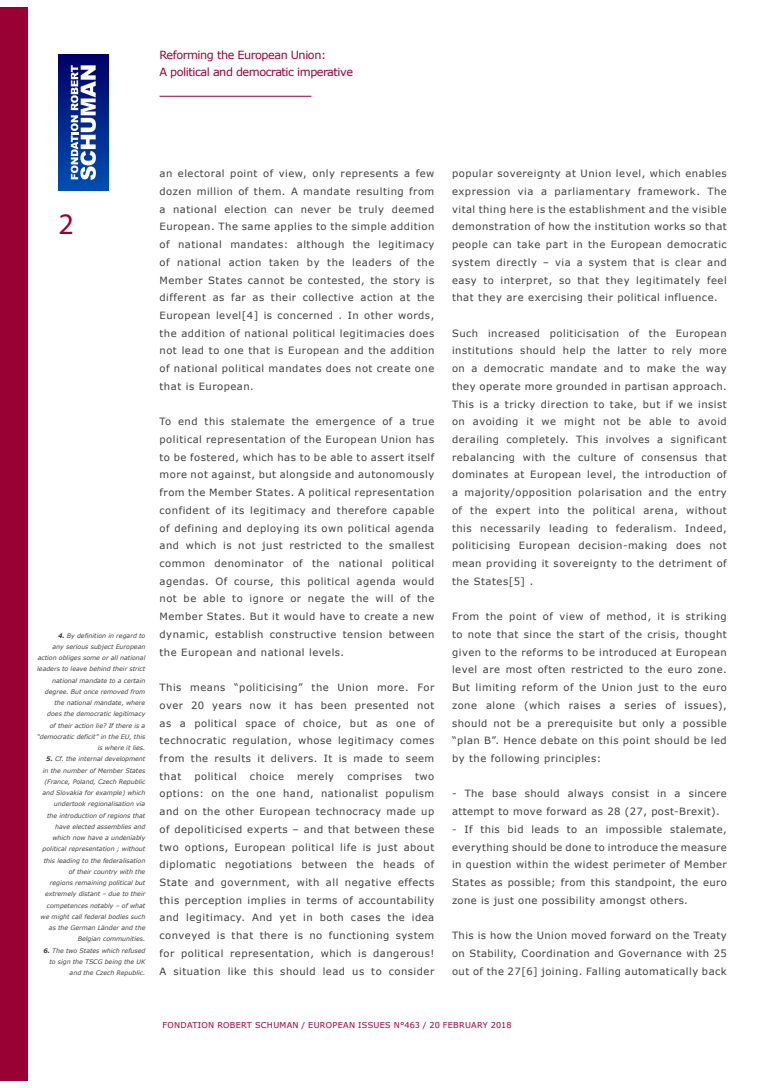
<style>
.page{position:relative;width:780px;height:1088px;background:#fff}
.page>*{position:absolute;margin:0;border:0;box-sizing:border-box;transform-origin:0 0}
.t1{font:30px "Myriad Pro";color:#990134}
.t2{font:11.25px/16.2px "Verdana";letter-spacing:-.04em;color:#990134}
.Texte_courant{font:10px/17.8px "Verdana";letter-spacing:.05em;color:#3e3e40;text-align:justify}
.t3{font:8.12px "Verdana";letter-spacing:.035em;color:#990134}
.Légende_à_gauche{font:italic 6.25px/11.2px "Verdana";color:#3e3e40;text-align:right}
.s1{font-weight:700}
</style>
<div class="page">
<div style="left:0;top:8px;width:28px;height:1073px;background:#990134"></div>
<svg style="left:58px;top:55px;width:50px;height:135px;background:#00278d"></svg>
<svg style="left:71px;top:65px;width:25px;height:115px"></svg>
<hr style="left:159px;top:96px;width:152px;height:1px;background:#990134">
<p class="t2" style="left:159px;top:47px;width:195px">Reforming the European Union:<br>A political and democratic imperative</p>
<h1 class="t1" style="left:58px;top:206px;width:17px">2</h1>
<p class="Légende_à_gauche" style="left:37px;top:629px;width:110px"><span class="s1">4.</span> By definition in regard to<br>any serious subject European action obliges some or all national leaders to leave behind their strict national mandate to a certain degree. But once removed from the national mandate, where<br>does the democratic legitimacy<br>of their action lie? If there is a “democratic deficit” in the EU, this is where it lies.</p>
<p class="Légende_à_gauche" style="left:41px;top:753px;width:106px"><span class="s1">5.</span> Cf. the internal development in the number of Member States (France, Poland, Czech Republic and Slovakia for example) which undertook regionalisation via<br>the introduction of regions that have elected assemblies and which now have a undeniably political representation ; without this leading to the federalisation of their country with the<br>regions remaining political but extremely distant – due to their competences notably – of what we might call federal bodies such as the German Länder and the<br>Belgian communities.</p>
<p class="Légende_à_gauche" style="left:43px;top:944px;width:103px"><span class="s1">6.</span> The two States which refused to sign the TSCG being the UK and the Czech Republic.</p>
<p class="Texte_courant" style="left:159px;top:165px;width:276px">an electoral point of view, only represents a few dozen million of them. A mandate resulting from a national election can never be truly deemed European. The same applies to the simple addition of national mandates: although the legitimacy of national action taken by the leaders of the Member States cannot be contested, the story is different as far as their collective action at the European level[4] is concerned . In other words, the addition of national political legitimacies does not lead to one that is European and the addition of national political mandates does not create one that is European.</p>
<p class="Texte_courant" style="left:159px;top:413px;width:276px">To end this stalemate the emergence of a true political representation of the European Union has to be fostered, which has to be able to assert itself more not against, but alongside and autonomously from the Member States. A political representation confident of its legitimacy and therefore capable of defining and deploying its own political agenda and which is not just restricted to the smallest common denominator of the national political agendas. Of course, this political agenda would not be able to ignore or negate the will of the Member States. But it would have to create a new dynamic, establish constructive tension between the European and national levels.</p>
<p class="Texte_courant" style="left:159px;top:678px;width:276px">This means “politicising” the Union more. For over 20 years now it has been presented not as a political space of choice, but as one of technocratic regulation, whose legitimacy comes from the results it delivers. It is made to seem that</p>
<p class="Texte_courant" style="left:194px;top:767px;width:44px">political</p>
<p class="Texte_courant" style="left:250px;top:767px;width:36px">choice</p>
<p class="Texte_courant" style="left:297px;top:767px;width:39px">merely</p>
<p class="Texte_courant" style="left:347px;top:767px;width:56px">comprises</p>
<p class="Texte_courant" style="left:159px;top:767px;width:276px;text-indent:255px">two options: on the one hand, nationalist populism and on the other European technocracy made up of depoliticised experts – and that between these two options, European political life is just about diplomatic negotiations between the heads of State and government, with all negative effects this perception implies in terms of accountability and legitimacy. And yet in both cases the idea conveyed is that there is no functioning system for political representation, which is dangerous!<br>A situation like this should lead us to consider</p>
<p class="Texte_courant" style="left:452px;top:165px;width:276px">popular sovereignty at Union level, which enables expression via a parliamentary framework. The vital thing here is the establishment and the visible demonstration of how the institution works so that people can take part in the European democratic system directly – via a system that is clear and easy to interpret, so that they legitimately feel that they are exercising their political influence.</p>
<p class="Texte_courant" style="left:452px;top:324px;width:276px">Such increased politicisation of the European institutions should help the latter to rely more on a democratic mandate and to make the way they operate more grounded in partisan approach.<br>This is a tricky direction to take, but if we insist on avoiding it we might not be able to avoid derailing completely. This involves a significant rebalancing with the culture of consensus that dominates at European level, the introduction of a majority/opposition polarisation and the entry of the expert into the political arena, without this necessarily leading to federalism. Indeed, politicising European decision-making does not mean providing it sovereignty to the detriment of the States[5] .</p>
<p class="Texte_courant" style="left:452px;top:607px;width:276px">From the point of view of method, it is striking to note that since the start of the crisis, thought given to the reforms to be introduced at European level are most often restricted to the euro zone.<br>But limiting reform of the Union just to the euro zone alone (which raises a series of issues), should not be a prerequisite but only a possible “plan B”. Hence debate on this point should be led by the following principles:</p>
<p class="Texte_courant" style="left:452px;top:785px;width:276px">- The base should always consist in a sincere attempt to move forward as 28 (27, post-Brexit).</p>
<p class="Texte_courant" style="left:452px;top:820px;width:276px">- If this bid leads to an impossible stalemate, everything should be done to introduce the measure in question within the widest perimeter of Member States as possible; from this standpoint, the euro zone is just one possibility amongst others.</p>
<p class="Texte_courant" style="left:452px;top:926px;width:276px">This is how the Union moved forward on the Treaty on Stability, Coordination and Governance with 25 out of the 27[6] joining. Falling automatically back</p>
<p class="t3" style="left:162px;top:1019px;width:350px">FONDATION ROBERT SCHUMAN / EUROPEAN ISSUES N°463 / 20 FEBRUARY 2018</p>
</div>
